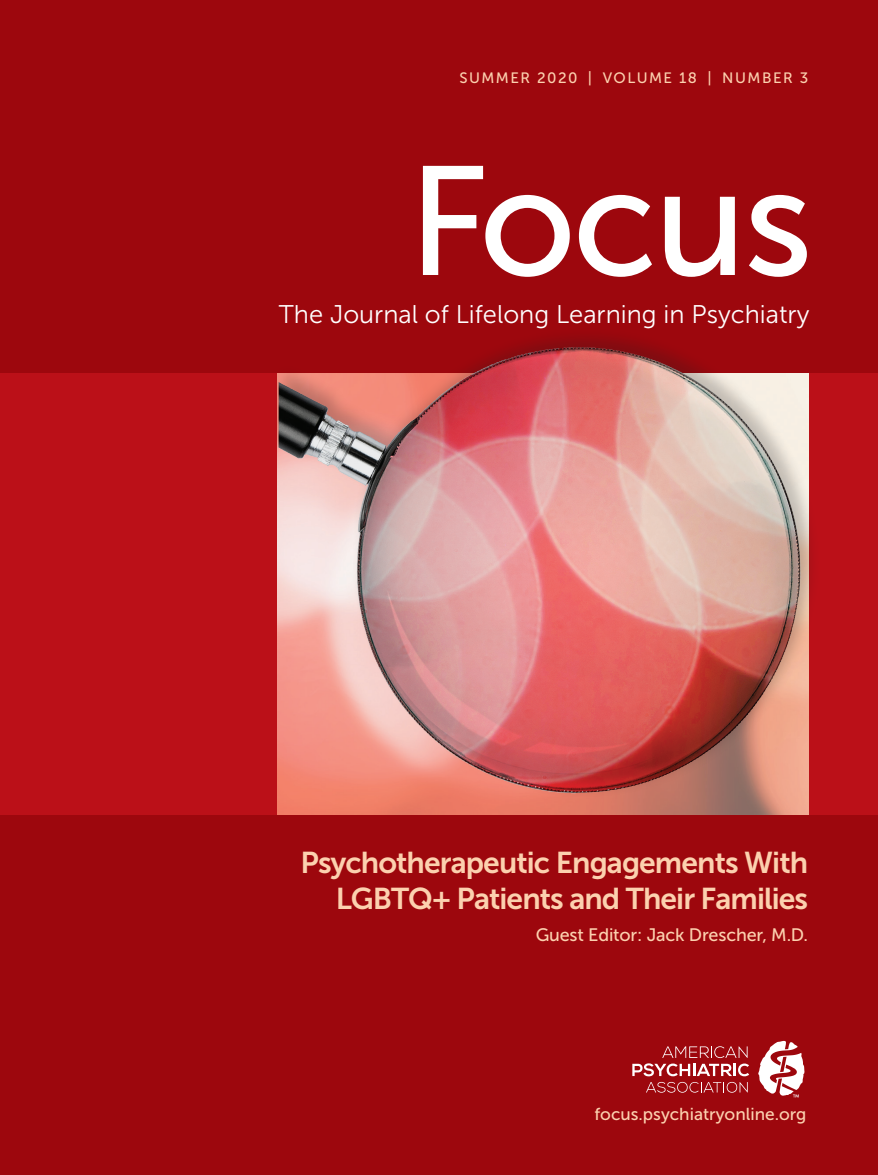
<style>
.page{position:relative;width:878px;height:1175px;background:#fff}
.page>*{position:absolute;margin:0;border:0;box-sizing:border-box;transform-origin:0 0}
.t1{font:154.5px "Museo Sans 500";letter-spacing:-.02em;color:#fff}
.Theme{font:30px/36px "Museo Sans 700";letter-spacing:-.03em;color:#fcd1af;text-align:right}
.t2{font:25.5px "Museo Sans 300";color:#fff}
.Guest_editors{font:18px "Museo Sans 500";letter-spacing:-.01em;color:#fcd1af}
.t3{font:17.25px "Museo Sans 500";color:#fcd1af}
.t4{font:15px "Museo Sans 500";letter-spacing:.1em;color:#fcd1af}
</style>
<div class="page">
<div style="left:0;top:0;width:878px;height:1174px;background:#9d070d"></div>
<div style="left:0;top:374px;width:878px;height:440px;background:#bb1018"></div>
<img style="left:278px;top:798px;width:530px;height:16px">
<div style="left:273px;top:326px;width:547px;height:472px;background:#231f20;opacity:.25"></div>
<img style="left:409px;top:347px;width:175px;height:76px">
<svg style="left:758px;top:1040px;width:46px;height:57px"></svg>
<svg style="left:632px;top:1046px;width:117px;height:46px"></svg>
<p class="t4" style="left:459px;top:70px;width:350px">SUMMER 2020 | VOLUME 18 | NUMBER 3</p>
<p class="t1" style="left:408px;top:137px;width:406px">Focus</p>
<p class="t2" style="left:279px;top:300px;width:532px">The Journal of Lifelong Learning in Psychiatry</p>
<p class="Theme" style="left:300px;top:845px;width:509px">Psychotherapeutic Engagements With<br>LGBTQ+ Patients and Their Families</p>
<p class="Guest_editors" style="left:535px;top:924px;width:274px">Guest Editor: Jack Drescher, M.D.</p>
<p class="t3" style="left:594px;top:1104px;width:213px">focus.psychiatryonline.org</p>
</div>
